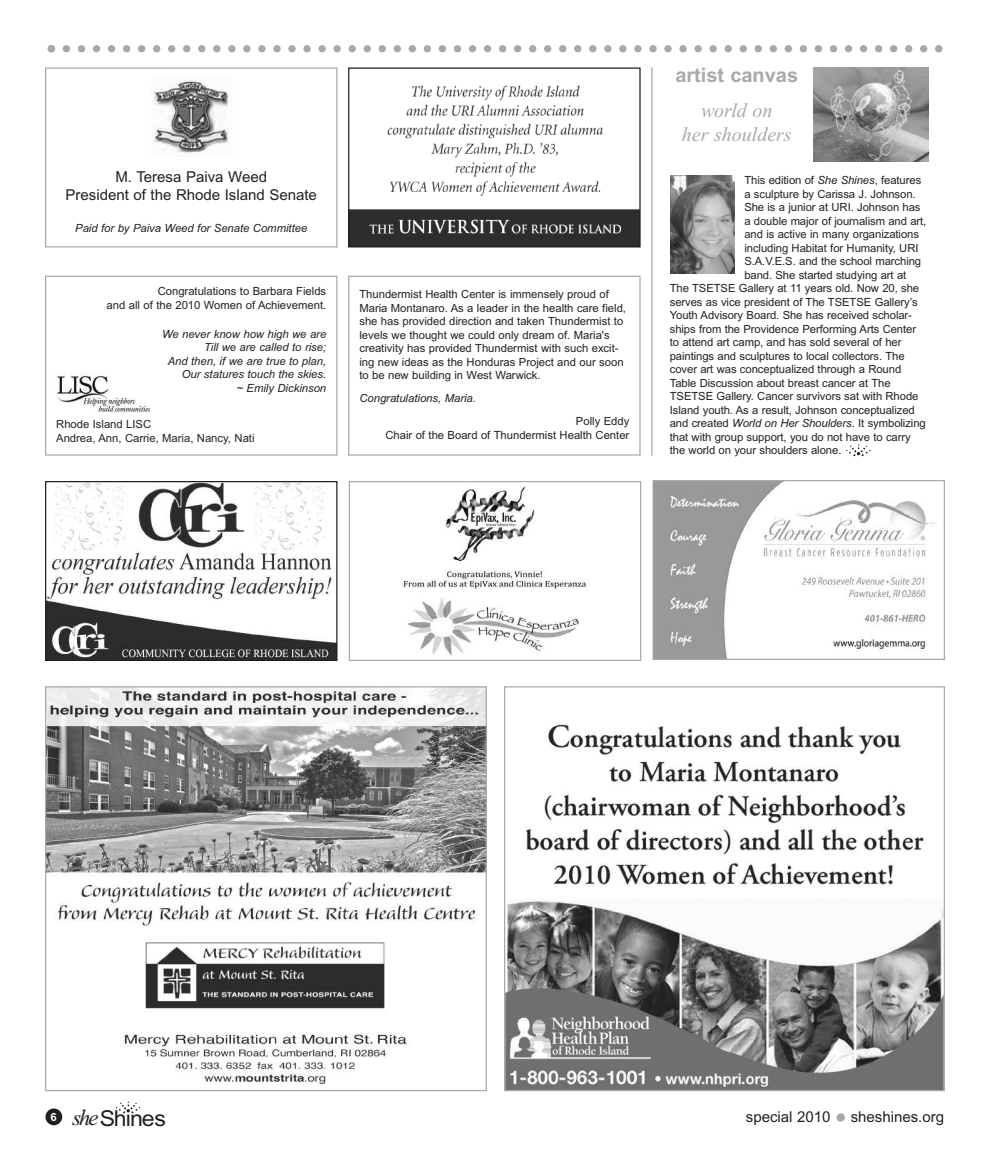
<style>
.page{position:relative;width:990px;height:1170px;background:#fff}
.page>*{position:absolute;margin:0;border:0;box-sizing:border-box;transform-origin:0 0}
.t1{font:22px "Arial";letter-spacing:-.04em;color:#231f20;scale:1.05 1}
.t2{font:italic 20px/24px "Times New Roman";color:#a8a9ad;text-align:center}
.t3{font:700 20px "Arial";color:#a8a9ad}
.t4{font:15px/18px "Arial";color:#231f20;text-align:center}
.t5{font:11.25px/13.5px "Arial";letter-spacing:-.005em;color:#231f20}
.t6{font:italic 11.25px/13.5px "Arial";color:#231f20;text-align:right}
.s1{font-style:italic}
.s2{font-family:"Times New Roman";font-style:italic;font-size:22.5px}
</style>
<div class="page">
<img style="left:56px;top:373px;width:95px;height:40px">
<div style="left:45px;top:1109px;width:17px;height:16px;background:#231f20;border-radius:50%"></div>
<svg style="left:116px;top:1102px;width:24px;height:12px"></svg>
<div style="left:836px;top:1113px;width:9px;height:9px;background:#a8a9ad;border-radius:50%"></div>
<svg style="left:48px;top:45px;width:894px;height:7px"></svg>
<img style="left:814px;top:68px;width:115px;height:94px">
<svg style="left:846px;top:444px;width:25px;height:12px"></svg>
<div style="left:348px;top:276px;width:293px;height:180px;border:1px solid #a8a9ad"></div>
<div style="left:45px;top:276px;width:293px;height:180px;border:1px solid #a8a9ad"></div>
<div style="left:45px;top:68px;width:293px;height:180px;border:1px solid #a8a9ad"></div>
<img style="left:153px;top:80px;width:76px;height:74px">
<img style="left:350px;top:85px;width:289px;height:161px">
<div style="left:348px;top:68px;width:293px;height:180px;border:1px solid #231f20"></div>
<img style="left:47px;top:483px;width:289px;height:176px">
<div style="left:45px;top:481px;width:293px;height:180px;border:1px solid #231f20"></div>
<img style="left:402px;top:486px;width:187px;height:170px">
<div style="left:349px;top:481px;width:292px;height:180px;border:1px solid #a8a9ad"></div>
<img style="left:671px;top:176px;width:63px;height:98px">
<hr style="left:651px;top:68px;width:1px;height:388px;background:#a8a9ad">
<img style="left:654px;top:482px;width:281px;height:176px">
<div style="left:652px;top:480px;width:293px;height:180px;border:1px solid #a8a9ad"></div>
<img style="left:506px;top:724px;width:437px;height:365px">
<img style="left:47px;top:688px;width:438px;height:398px">
<h3 class="t4" style="left:66px;top:169px;width:253px">M. Teresa Paiva Weed<br>President of the Rhode Island Senate</h3>
<p class="t6" style="left:75px;top:222px;width:234px">Paid for by Paiva Weed for Senate Committee</p>
<p class="t5" style="left:107px;top:286px;width:221px;text-align:right">Congratulations to Barbara Fields<br>and all of the 2010 Women of Achievement.</p>
<p class="t6" style="left:162px;top:328px;width:166px">We never know how high we are<br>Till we are called to rise;<br>And then, if we are true to plan,<br>Our statures touch the skies.<br>~ Emily Dickinson</p>
<p class="t5" style="left:56px;top:419px;width:200px">Rhode Island LISC<br>Andrea, Ann, Carrie, Maria, Nancy, Nati</p>
<p class="t5" style="left:359px;top:289px;width:268px">Thundermist Health Center is immensely proud of Maria Montanaro. As a leader in the health care field, she has provided direction and taken Thundermist to levels we thought we could only dream of. Maria's creativity has provided Thundermist with such excit&shy;ing new ideas as the Honduras Project and our soon to be new building in West Warwick.</p>
<p class="t6" style="left:359px;top:393px;width:118px">Congratulations, Maria.</p>
<p class="t5" style="left:385px;top:416px;width:245px;text-align:right">Polly Eddy<br>Chair of the Board of Thundermist Health Center</p>
<h2 class="t3" style="left:675px;top:67px;width:124px">artist canvas</h2>
<h2 class="t2" style="left:682px;top:101px;width:111px">world on<br>her shoulders</h2>
<p class="t5" style="left:744px;top:174px;width:178px">This edition of <span class="s1">She Shines</span>, features</p>
<p class="t5" style="left:744px;top:188px;width:173px">a sculpture by Carissa J. Johnson.</p>
<p class="t5" style="left:744px;top:201px;width:178px">She is a junior at URI. Johnson has</p>
<p class="t5" style="left:744px;top:215px;width:184px">a double major of journalism and art,</p>
<p class="t5" style="left:744px;top:228px;width:176px">and is active in many organizations</p>
<p class="t5" style="left:744px;top:242px;width:176px">including Habitat for Humanity, URI</p>
<p class="t5" style="left:744px;top:255px;width:178px">S.A.V.E.S. and the school marching</p>
<p class="t5" style="left:744px;top:269px;width:164px">band. She started studying art at</p>
<p class="t5" style="left:670px;top:282px;width:251px">The TSETSE Gallery at 11 years old. Now 20, she</p>
<p class="t5" style="left:670px;top:296px;width:249px">serves as vice president of The TSETSE Gallery’s</p>
<p class="t5" style="left:670px;top:309px;width:244px">Youth Advisory Board. She has received scholar-</p>
<p class="t5" style="left:670px;top:323px;width:248px">ships from the Providence Performing Arts Center</p>
<p class="t5" style="left:670px;top:336px;width:233px">to attend art camp, and has sold several of her</p>
<p class="t5" style="left:670px;top:350px;width:236px">paintings and sculptures to local collectors. The</p>
<p class="t5" style="left:670px;top:363px;width:233px">cover art was conceptualized through a Round</p>
<p class="t5" style="left:670px;top:377px;width:222px">Table Discussion about breast cancer at The</p>
<p class="t5" style="left:670px;top:390px;width:250px">TSETSE Gallery. Cancer survivors sat with Rhode</p>
<p class="t5" style="left:670px;top:404px;width:247px">Island youth. As a result, Johnson conceptualized</p>
<p class="t5" style="left:670px;top:417px;width:258px">and created <span class="s1">World on Her Shoulders</span>. It symbolizing</p>
<p class="t5" style="left:670px;top:431px;width:242px">that with group support, you do not have to carry</p>
<p class="t5" style="left:670px;top:444px;width:173px">the world on your shoulders alone.</p>
<h1 class="t1" style="left:51px;top:1110px;width:111px"><sup>6</sup> <span class="s2">she</span>Shines</h1>
<h3 class="t4" style="left:746px;top:1109px;width:86px">special 2010</h3>
<h3 class="t4" style="left:851px;top:1109px;width:95px">sheshines.org</h3>
</div>
